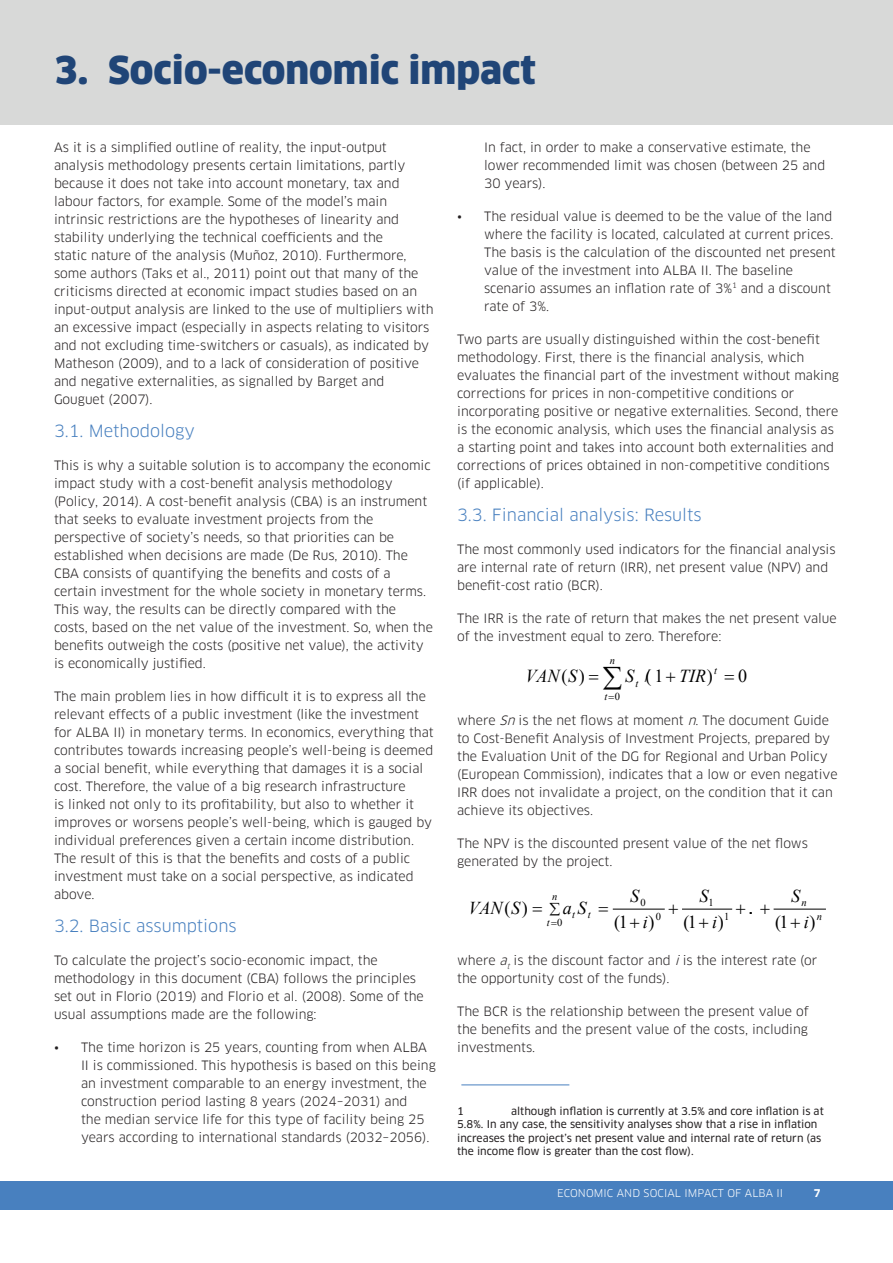
<style>
.page{position:relative;width:893px;height:1263px;background:#fff}
.page>*{position:absolute;margin:0;border:0;box-sizing:border-box;transform-origin:0 0}
.t1{font:900 37.5px "Clan OT";color:#204577}
.t2{font:18.3px "Times New Roman";color:#000}
.t3{font:italic 18.3px "Times New Roman";color:#000}
.t4{font:italic 18.15px "Times New Roman";color:#000}
.t5{font:18.15px "Times New Roman";color:#000}
.t6{font:16.5px "Clan OT";color:#4880bf}
.t7{font:12.6px/18px "Clan OT";color:#231f20}
.t8{font:italic 10.65px "Times New Roman";color:#000}
.t9{font:10.65px "Times New Roman";color:#000}
.t10{font:10.5px/13.5px "Clan OT News";color:#231f20}
.t11{font:10.5px "Clan OT";letter-spacing:.01em;color:#fff}
.t12{font:700 10.5px "Clan OT";color:#fff}
.s1{font-style:italic}
.s2{font-style:normal}
</style>
<div class="page">
<div style="left:0;top:1181px;width:893px;height:28px;background:#4880bf"></div>
<div style="left:0;top:0;width:893px;height:125px;background:#d8d9d8"></div>
<hr style="left:461px;top:1084px;width:108px;height:1px;background:#4880bf">
<hr style="left:613px;top:909px;width:51px;height:1px;background:#000">
<hr style="left:682px;top:909px;width:50px;height:1px;background:#000">
<hr style="left:774px;top:909px;width:51px;height:1px;background:#000">
<h1 class="t1" style="left:54px;top:47px;width:483px">3. Socio-economic impact</h1>
<p class="t7" style="left:54px;top:138px;width:381px">As it is a simplified outline of reality, the input-output analysis methodology presents certain limitations, partly because it does not take into account monetary, tax and labour factors, for example. Some of the model’s main intrinsic restrictions are the hypotheses of linearity and stability underlying the technical coefficients and the<br>static nature of the analysis (Muñoz, 2010). Furthermore, some authors (Taks et al., 2011) point out that many of the criticisms directed at economic impact studies based on an input-output analysis are linked to the use of multipliers with an excessive impact (especially in aspects relating to visitors and not excluding time-switchers or casuals), as indicated by Matheson (2009), and to a lack of consideration of positive and negative externalities, as signalled by Barget and Gouguet (2007).</p>
<h3 class="t6" style="left:54px;top:421px;width:142px">3.1. Methodology</h3>
<p class="t7" style="left:54px;top:456px;width:380px">This is why a suitable solution is to accompany the economic impact study with a cost-benefit analysis methodology (Policy, 2014). A cost-benefit analysis (CBA) is an instrument that seeks to evaluate investment projects from the perspective of society’s needs, so that priorities can be established when decisions are made (De Rus, 2010). The CBA consists of quantifying the benefits and costs of a certain investment for the whole society in monetary terms.<br>This way, the results can be directly compared with the costs, based on the net value of the investment. So, when the benefits outweigh the costs (positive net value), the activity is economically justified.</p>
<p class="t7" style="left:54px;top:687px;width:381px">The main problem lies in how difficult it is to express all the relevant effects of a public investment (like the investment for ALBA II) in monetary terms. In economics, everything that contributes towards increasing people’s well-being is deemed a social benefit, while everything that damages it is a social cost. Therefore, the value of a big research infrastructure<br>is linked not only to its profitability, but also to whether it improves or worsens people’s well-being, which is gauged by individual preferences given a certain income distribution.<br>The result of this is that the benefits and costs of a public investment must take on a social perspective, as indicated above.</p>
<h3 class="t6" style="left:54px;top:916px;width:184px">3.2. Basic assumptions</h3>
<p class="t7" style="left:54px;top:951px;width:371px">To calculate the project’s socio-economic impact, the methodology in this document (CBA) follows the principles set out in Florio (2019) and Florio et al. (2008). Some of the usual assumptions made are the following:</p>
<p class="t7" style="left:81px;top:1038px;width:356px;text-indent:-27px">• The time horizon is 25 years, counting from when ALBA II is commissioned. This hypothesis is based on this being an investment comparable to an energy investment, the construction period lasting 8 years (2024–2031) and<br>the median service life for this type of facility being 25 years according to international standards (2032–2056).</p>
<p class="t7" style="left:484px;top:138px;width:343px">In fact, in order to make a conservative estimate, the lower recommended limit was chosen (between 25 and<br>30 years).</p>
<p class="t7" style="left:484px;top:207px;width:353px;text-indent:-27px">• The residual value is deemed to be the value of the land where the facility is located, calculated at current prices.<br>The basis is the calculation of the discounted net present value of the investment into ALBA II. The baseline scenario assumes an inflation rate of 3%<sup>1</sup> and a discount rate of 3%.</p>
<p class="t7" style="left:457px;top:330px;width:383px">Two parts are usually distinguished within the cost-benefit methodology. First, there is the financial analysis, which evaluates the financial part of the investment without making corrections for prices in non-competitive conditions or incorporating positive or negative externalities. Second, there is the economic analysis, which uses the financial analysis as a starting point and takes into account both externalities and corrections of prices obtained in non-competitive conditions (if applicable).</p>
<h3 class="t6" style="left:457px;top:505px;width:246px">3.3. Financial analysis: Results</h3>
<p class="t7" style="left:457px;top:540px;width:380px">The most commonly used indicators for the financial analysis are internal rate of return (IRR), net present value (NPV) and benefit-cost ratio (BCR).</p>
<p class="t7" style="left:457px;top:609px;width:381px">The IRR is the rate of return that makes the net present value of the investment equal to zero. Therefore:</p>
<p class="t8" style="left:610px;top:653px;width:7px">n</p>
<p class="t8" style="left:714px;top:663px;width:4px">t</p>
<h2 class="t2" style="left:561px;top:663px;width:25px">( )</h2>
<h2 class="t2" style="left:625px;top:663px;width:40px"><span class="s1">S</span><sub>t</sub> /( 1</h2>
<h2 class="t3" style="left:679px;top:664px;width:35px">TIR<span class="s2">)</span></h2>
<h2 class="t2" style="left:738px;top:663px;width:10px">0</h2>
<p class="t9" style="left:615px;top:689px;width:7px">0</p>
<h2 class="t3" style="left:525px;top:664px;width:53px">VAN S</h2>
<p class="t8" style="left:604px;top:689px;width:4px">t</p>
<p class="t7" style="left:457px;top:711px;width:382px">where <span class="s1">Sn</span>is the net flows at moment <span class="s1">n</span>. The document Guide to Cost-Benefit Analysis of Investment Projects, prepared by the Evaluation Unit of the DG for Regional and Urban Policy (European Commission), indicates that a low or even negative IRR does not invalidate a project, on the condition that it can achieve its objectives.</p>
<p class="t7" style="left:457px;top:834px;width:352px">The NPV is the discounted present value of the net flows generated by the project.</p>
<h3 class="t4" style="left:630px;top:883px;width:10px">S</h3>
<h3 class="t4" style="left:699px;top:883px;width:10px">S</h3>
<p class="t8" style="left:552px;top:889px;width:7px">n</p>
<p class="t9" style="left:640px;top:895px;width:7px">0</p>
<p class="t9" style="left:709px;top:895px;width:7px">1</p>
<h3 class="t5" style="left:504px;top:895px;width:25px">( )</h3>
<p class="t9" style="left:724px;top:909px;width:7px">1</p>
<h3 class="t4" style="left:468px;top:895px;width:53px">VAN S</h3>
<h3 class="t4" style="left:563px;top:895px;width:25px">a S</h3>
<p class="t8" style="left:572px;top:907px;width:20px">t t</p>
<p class="t9" style="left:656px;top:909px;width:7px">0</p>
<h3 class="t5" style="left:614px;top:909px;width:111px">(1) (1)</h3>
<h3 class="t4" style="left:643px;top:909px;width:6px">i</h3>
<h3 class="t4" style="left:712px;top:909px;width:6px">i</h3>
<p class="t9" style="left:557px;top:915px;width:7px">0</p>
<p class="t8" style="left:547px;top:915px;width:4px">t</p>
<h3 class="t5" style="left:748px;top:895px;width:6px">.</h3>
<h3 class="t4" style="left:791px;top:883px;width:10px">S</h3>
<p class="t8" style="left:801px;top:895px;width:7px">n</p>
<p class="t8" style="left:817px;top:909px;width:7px">n</p>
<h3 class="t5" style="left:775px;top:909px;width:42px">(1 )</h3>
<h3 class="t4" style="left:804px;top:909px;width:6px">i</h3>
<p class="t7" style="left:457px;top:951px;width:362px">where <span class="s1">a</span><sub>t</sub> is the discount factor and <span class="s1">i</span>is the interest rate (or the opportunity cost of the funds).</p>
<p class="t7" style="left:457px;top:1002px;width:353px;text-align:justify">The BCR is the relationship between the present value of the benefits and the present value of the costs, including investments.</p>
<p class="t10" style="left:457px;top:1104px;width:368px;text-indent:54px">although inflation is currently at 3.5% and core inflation is at 5.8%. In any case, the sensitivity analyses show that a rise in inflation increases the project’s net present value and internal rate of return (as the income flow is greater than the cost flow).</p>
<p class="t10" style="left:457px;top:1104px;width:8px">1</p>
<p class="t11" style="left:557px;top:1187px;width:228px">ECONOMIC AND SOCIAL IMPACT OF ALBA II</p>
<p class="t12" style="left:814px;top:1187px;width:8px">7</p>
</div>
